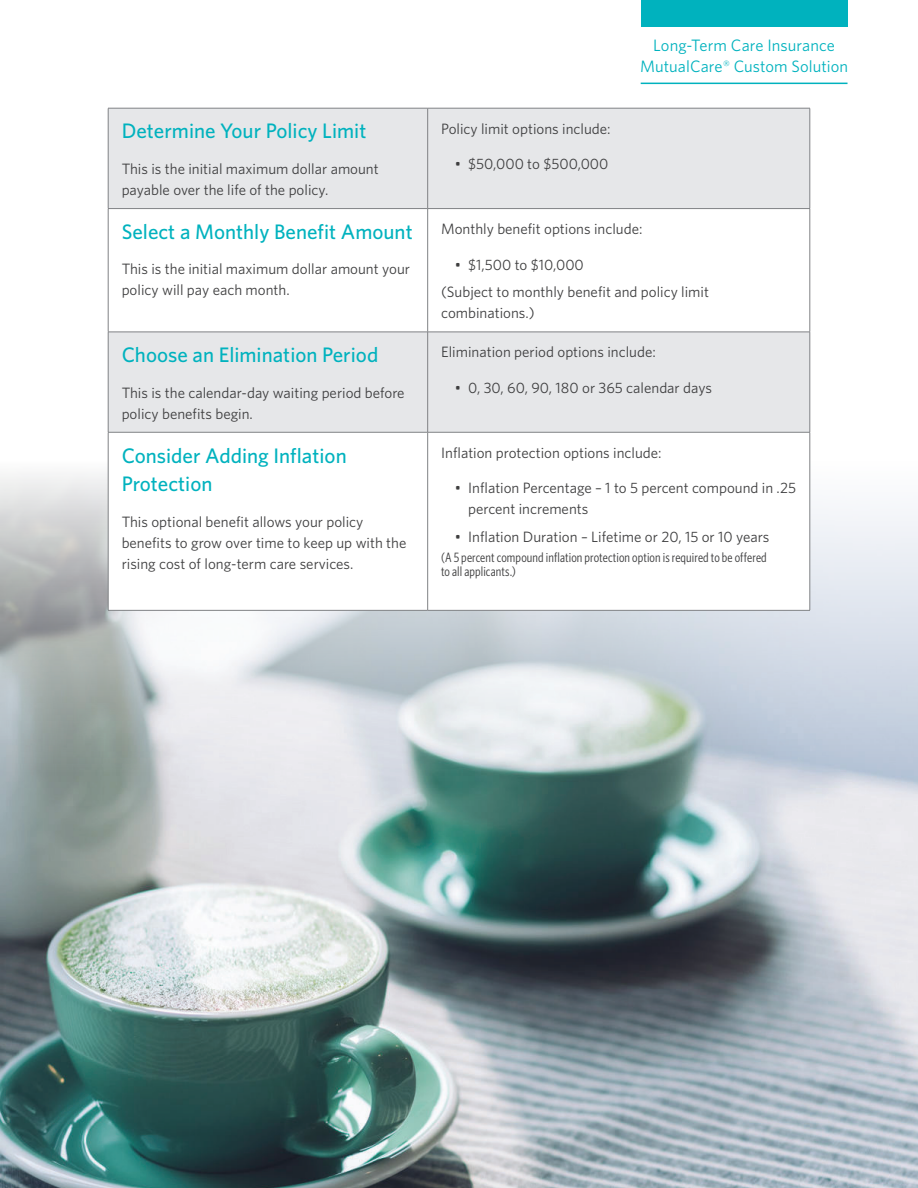
<style>
.page{position:relative;width:918px;height:1188px;background:#fff}
.page>*{position:absolute;margin:0;border:0;box-sizing:border-box;transform-origin:0 0}
.t1{font:500 21px/28.5px "Whitney";color:#00b2be}
.t2{font:16.5px/21px "Whitney";letter-spacing:.005em;color:#00b2be;text-align:center}
.t3{font:15px/21px "Whitney";color:#3e3e3f}
.t4{font:13.5px/13.5px "Whitney Condensed";letter-spacing:.01em;color:#3e3e3f}
</style>
<div class="page">
<img style="left:0;top:461px;width:918px;height:727px">
<div style="left:109px;top:109px;width:701px;height:99px;background:#e6e7e9"></div>
<svg style="left:109px;top:209px;width:701px;height:401px"></svg>
<hr style="left:108px;top:108px;width:320px;height:1px;background:#808285">
<hr style="left:108px;top:108px;width:1px;height:100px;background:#808285">
<hr style="left:428px;top:108px;width:382px;height:1px;background:#808285">
<hr style="left:427px;top:108px;width:1px;height:100px;background:#808285">
<hr style="left:810px;top:108px;width:1px;height:100px;background:#808285">
<hr style="left:108px;top:208px;width:320px;height:1px;background:#808285">
<hr style="left:108px;top:209px;width:1px;height:123px;background:#808285">
<hr style="left:428px;top:208px;width:382px;height:1px;background:#808285">
<hr style="left:427px;top:209px;width:1px;height:123px;background:#808285">
<hr style="left:810px;top:209px;width:1px;height:123px;background:#808285">
<hr style="left:108px;top:332px;width:320px;height:1px;background:#808285">
<hr style="left:108px;top:332px;width:1px;height:100px;background:#808285">
<hr style="left:428px;top:332px;width:382px;height:1px;background:#808285">
<hr style="left:427px;top:332px;width:1px;height:100px;background:#808285">
<hr style="left:810px;top:332px;width:1px;height:100px;background:#808285">
<hr style="left:108px;top:432px;width:320px;height:1px;background:#808285">
<hr style="left:108px;top:432px;width:1px;height:178px;background:#808285">
<hr style="left:428px;top:432px;width:382px;height:1px;background:#808285">
<hr style="left:427px;top:432px;width:1px;height:178px;background:#808285">
<hr style="left:810px;top:432px;width:1px;height:178px;background:#808285">
<hr style="left:108px;top:610px;width:320px;height:1px;background:#808285">
<hr style="left:428px;top:610px;width:382px;height:1px;background:#808285">
<hr style="left:641px;top:83px;width:207px;height:1px;background:#00b2be">
<div style="left:641px;top:0;width:206px;height:27px;background:#00b2be"></div>
<h1 class="t1" style="left:122px;top:117px;width:246px">Determine Your Policy Limit</h1>
<p class="t3" style="left:122px;top:158px;width:259px">This is the initial maximum dollar amount payable over the life of the policy.</p>
<h1 class="t1" style="left:122px;top:217px;width:293px">Select a Monthly Benefit Amount</h1>
<p class="t3" style="left:122px;top:258px;width:290px">This is the initial maximum dollar amount your policy will pay each month.</p>
<h1 class="t1" style="left:122px;top:340px;width:258px">Choose an Elimination Period</h1>
<p class="t3" style="left:122px;top:382px;width:284px">This is the calendar-day waiting period before policy benefits begin.</p>
<h1 class="t1" style="left:122px;top:441px;width:227px">Consider Adding Inflation<br>Protection</h1>
<p class="t3" style="left:122px;top:511px;width:286px">This optional benefit allows your policy benefits to grow over time to keep up with the rising cost of long-term care services.</p>
<p class="t3" style="left:441px;top:118px;width:171px">Policy limit options include:</p>
<p class="t3" style="left:455px;top:153px;width:155px">• $50,000 to $500,000</p>
<p class="t2" style="left:640px;top:34px;width:210px">Long-Term Care Insurance<br>MutualCare<sup>®</sup> Custom Solution</p>
<p class="t3" style="left:441px;top:218px;width:203px">Monthly benefit options include:</p>
<p class="t3" style="left:441px;top:250px;width:269px;line-height:27.8px;text-indent:14px">• $1,500 to $10,000<br>(Subject to monthly benefit and policy limit</p>
<p class="t3" style="left:441px;top:302px;width:95px">combinations.)</p>
<p class="t3" style="left:441px;top:341px;width:216px">Elimination period options include:</p>
<p class="t3" style="left:455px;top:377px;width:259px">• 0, 30, 60, 90, 180 or 365 calendar days</p>
<p class="t3" style="left:441px;top:442px;width:222px">Inflation protection options include:</p>
<p class="t3" style="left:468px;top:477px;width:330px;text-indent:-14px">• Inflation Percentage – 1 to 5 percent compound in .25 percent increments</p>
<p class="t3" style="left:455px;top:526px;width:316px">• Inflation Duration – Lifetime or 20, 15 or 10 years</p>
<p class="t4" style="left:441px;top:550px;width:327px">(A 5 percent compound inflation protection option is required to be offered to all applicants.)</p>
</div>
